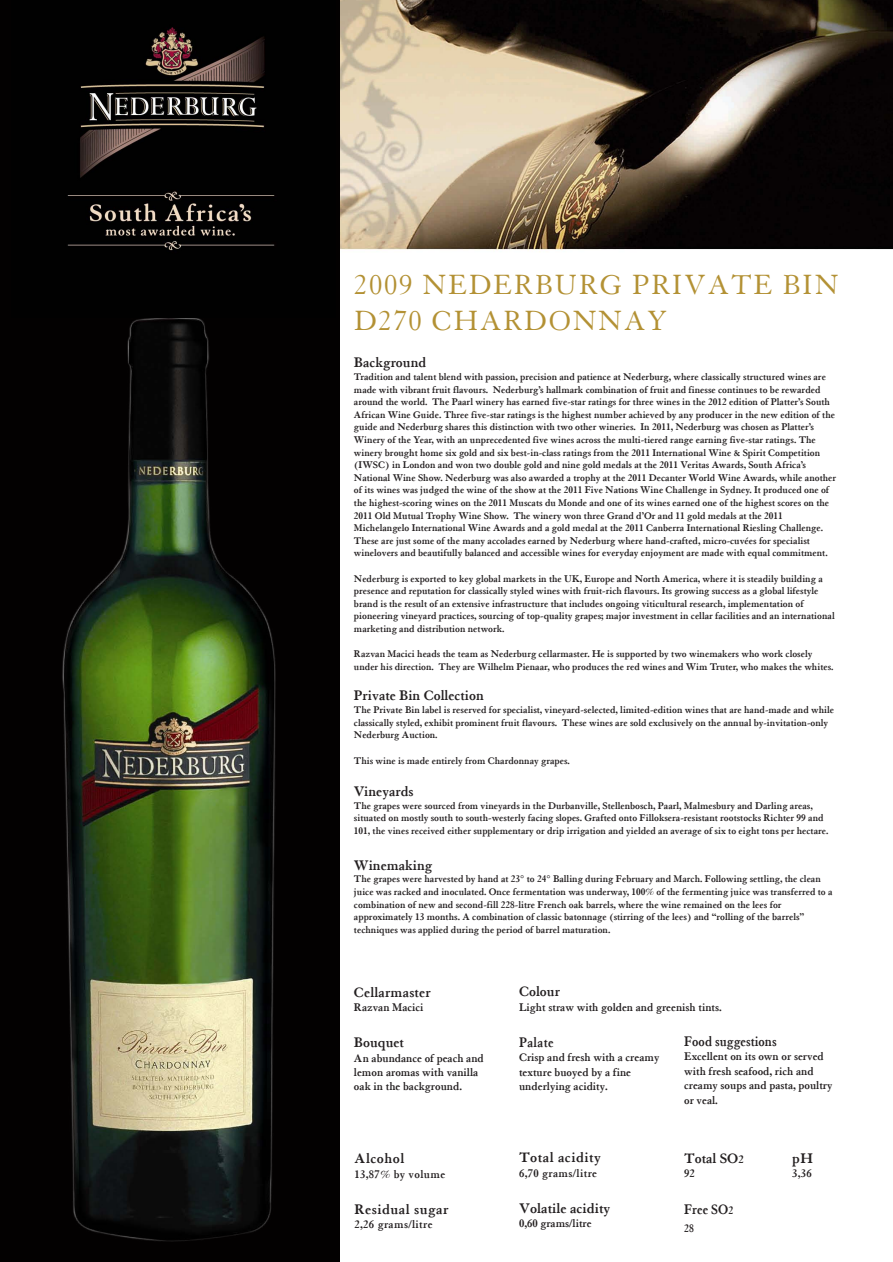
<style>
.page{position:relative;width:893px;height:1262px;background:#fff}
.page>*{position:absolute;margin:0;border:0;box-sizing:border-box;transform-origin:0 0}
.t1{font:30px/36px "Granjon";letter-spacing:.055em;color:#b39134}
.t2{font:700 15px "Granjon";color:#231f20}
.t3{font:700 15px "Granjon";letter-spacing:.03em;color:#231f20}
.t4{font:700 15px "Granjon";color:#231f20;scale:.91 1}
.t5{font:700 12px/14.4px "Granjon";color:#231f20}
.t6{font:700 12px "Granjon";letter-spacing:.03em;color:#231f20}
.t7{font:700 12px "Granjon";color:#231f20;scale:.91 1}
.t8{font:700 10.5px/12.6px "Granjon";color:#231f20}
.s1{font-size:12px}
</style>
<div class="page">
<img style="left:340px;top:0;width:552px;height:252px">
<div style="left:0;top:0;width:340px;height:1262px;background:#030101"></div>
<img style="left:62px;top:318px;width:214px;height:924px">
<img style="left:67px;top:27px;width:208px;height:224px">
<h1 class="t1" style="left:354px;top:267px;width:486px">2009 NEDERBURG PRIVATE BIN<br>D270 CHARDONNAY</h1>
<h2 class="t2" style="left:354px;top:354px;width:74px">Background</h2>
<p class="t8" style="left:354px;top:370px;width:483px">Tradition and talent blend with passion, precision and patience at Nederburg, where classically structured wines are made with vibrant fruit flavours. Nederburg’s hallmark combination of fruit and finesse continues to be rewarded around the world. The Paarl winery has earned five-star ratings for three wines in the 2012 edition of Platter’s South African Wine Guide. Three five-star ratings is the highest number achieved by any producer in the new edition of the guide and Nederburg shares this distinction with two other wineries. In 2011, Nederburg was chosen as Platter’s Winery of the Year, with an unprecedented five wines across the multi-tiered range earning five-star ratings. The winery brought home six gold and six best-in-class ratings from the 2011 International Wine &amp; Spirit Competition (IWSC) in London and won two double gold and nine gold medals at the 2011 Veritas Awards, South Africa’s National Wine Show. Nederburg was also awarded a trophy at the 2011 Decanter World Wine Awards, while another of its wines was judged the wine of the show at the 2011 Five Nations Wine Challenge in Sydney. It produced one of the highest-scoring wines on the 2011 Muscats du Monde and one of its wines earned one of the highest scores on the 2011 Old Mutual Trophy Wine Show. The winery won three Grand d’Or and 11 gold medals at the 2011<br>Michelangelo International Wine Awards and a gold medal at the 2011 Canberra International Riesling Challenge.<br>These are just some of the many accolades earned by Nederburg where hand-crafted, micro-cuvées for specialist winelovers and beautifully balanced and accessible wines for everyday enjoyment are made with equal commitment.</p>
<p class="t8" style="left:354px;top:572px;width:482px">Nederburg is exported to key global markets in the UK, Europe and North America, where it is steadily building a presence and reputation for classically styled wines with fruit-rich flavours. Its growing success as a global lifestyle brand is the result of an extensive infrastructure that includes ongoing viticultural research, implementation of pioneering vineyard practices, sourcing of top-quality grapes; major investment in cellar facilities and an international marketing and distribution network.</p>
<p class="t8" style="left:354px;top:647px;width:481px">Razvan Macici heads the team as Nederburg cellarmaster. He is supported by two winemakers who work closely under his direction. They are Wilhelm Pienaar, who produces the red wines and Wim Truter, who makes the whites.</p>
<h2 class="t2" style="left:354px;top:687px;width:131px">Private Bin Collection</h2>
<p class="t8" style="left:354px;top:703px;width:481px">The Private Bin label is reserved for specialist, vineyard-selected, limited-edition wines that are hand-made and while classically styled, exhibit prominent fruit flavours. These wines are sold exclusively on the annual by-invitation-only<br>Nederburg Auction.</p>
<p class="t8" style="left:354px;top:754px;width:217px">This wine is made entirely from Chardonnay grapes.</p>
<h2 class="t2" style="left:354px;top:783px;width:61px">Vineyards</h2>
<p class="t8" style="left:354px;top:799px;width:476px">The grapes were sourced from vineyards in the Durbanville, Stellenbosch, Paarl, Malmesbury and Darling areas, situated on mostly south to south-westerly facing slopes. Grafted onto Filloksera-resistant rootstocks Richter 99 and<br>101, the vines received either supplementary or drip irrigation and yielded an average of six to eight tons per hectare.</p>
<h2 class="t2" style="left:354px;top:857px;width:80px">Winemaking</h2>
<p class="t8" style="left:354px;top:872px;width:480px">The grapes were harvested by hand at 23° to 24° Balling during February and March. Following settling, the clean juice was racked and inoculated. Once fermentation was underway, 100% of the fermenting juice was transferred to a combination of new and second-fill 228-litre French oak barrels, where the wine remained on the lees for approximately 13 months. A combination of classic batonnage (stirring of the lees) and “rolling of the barrels” techniques was applied during the period of barrel maturation.</p>
<h2 class="t2" style="left:354px;top:984px;width:78px">Cellarmaster</h2>
<p class="t5" style="left:354px;top:1000px;width:71px">Razvan Macici</p>
<h2 class="t2" style="left:354px;top:1034px;width:52px">Bouquet</h2>
<p class="t5" style="left:354px;top:1050px;width:131px">An abundance of peach and lemon aromas with vanilla oak in the background.</p>
<h2 class="t3" style="left:354px;top:1150px;width:51px">Alcohol</h2>
<p class="t6" style="left:354px;top:1167px;width:92px">13,87% by volume</p>
<h2 class="t3" style="left:354px;top:1201px;width:95px">Residual sugar</h2>
<p class="t6" style="left:354px;top:1218px;width:80px">2,26 grams/litre</p>
<h2 class="t2" style="left:519px;top:983px;width:42px">Colour</h2>
<p class="t5" style="left:519px;top:1000px;width:204px">Light straw with golden and greenish tints.</p>
<h2 class="t4" style="left:519px;top:1034px;width:40px">Palate</h2>
<p class="t5" style="left:519px;top:1050px;width:142px">Crisp and fresh with a creamy texture buoyed by a fine underlying acidity.</p>
<h2 class="t4" style="left:684px;top:1033px;width:103px">Food suggestions</h2>
<p class="t5" style="left:684px;top:1049px;width:150px">Excellent on its own or served with fresh seafood, rich and creamy soups and pasta, poultry or veal.</p>
<h2 class="t3" style="left:519px;top:1149px;width:83px">Total acidity</h2>
<p class="t6" style="left:519px;top:1166px;width:80px">6,70 grams/litre</p>
<h2 class="t2" style="left:519px;top:1200px;width:93px">Volatile acidity</h2>
<p class="t5" style="left:519px;top:1216px;width:74px">0,60 grams/litre</p>
<h2 class="t2" style="left:684px;top:1150px;width:61px">Total SO<span class="s1">2</span></h2>
<h2 class="t2" style="left:792px;top:1150px;width:22px">pH</h2>
<p class="t5" style="left:684px;top:1166px;width:12px">92</p>
<p class="t5" style="left:792px;top:1166px;width:21px">3,36</p>
<h2 class="t4" style="left:684px;top:1200px;width:55px">Free SO<span class="s1">2</span></h2>
<p class="t7" style="left:684px;top:1221px;width:12px">28</p>
</div>
